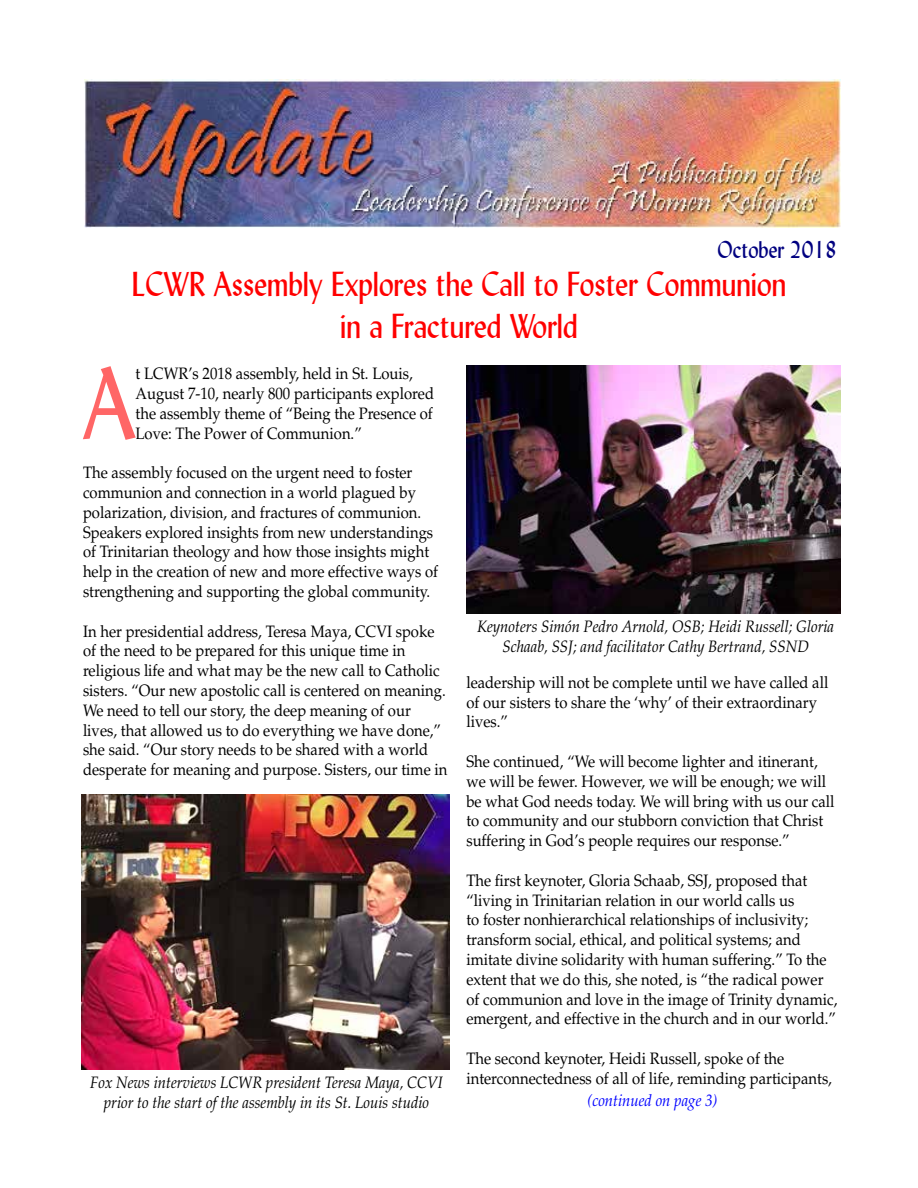
<style>
.page{position:relative;width:918px;height:1188px;background:#fff}
.page>*{position:absolute;margin:0;border:0;box-sizing:border-box;transform-origin:0 0}
.t1{font:100.35px "Lydian BT";color:#f66;scale:.9 1}
.t2{font:34.5px/41.4px "Lydian BT";color:#f00;text-align:center;scale:.9 1}
.t3{font:24px "Lydian BT";color:#000080;scale:.9 1}
.t4{font:16.5px/19.8px "Palatino LT Std";color:#000;scale:.9 1}
.t5{font:italic 16.5px/19.8px "Palatino LT Std";color:#000;text-align:center;scale:.9 1}
.t6{font:italic 16.5px "Palatino LT Std";color:#00f;scale:.9 1}
</style>
<div class="page">
<img style="left:84px;top:80px;width:756px;height:147px">
<img style="left:81px;top:795px;width:369px;height:274px">
<img style="left:466px;top:365px;width:374px;height:249px">
<h3 class="t3" style="left:718px;top:235px;width:134px">October 2018</h3>
<h2 class="t2" style="left:132px;top:263px;width:729px">LCWR Assembly Explores the Call to Foster Communion in a Fractured World</h2>
<h1 class="t1" style="left:83px;top:342px;width:60px">A</h1>
<p class="t4" style="left:136px;top:364px;width:333px">t LCWR’s 2018 assembly, held in St. Louis, August 7-10, nearly 800 participants explored the assembly theme of “Being the Presence of Love: The Power of Communion.”</p>
<p class="t4" style="left:83px;top:463px;width:396px">The assembly focused on the urgent need to foster communion and connection in a world plagued by polarization, division, and fractures of communion.<br>Speakers explored insights from new understandings of Trinitarian theology and how those insights might help in the creation of new and more effective ways of strengthening and supporting the global community.</p>
<p class="t4" style="left:83px;top:621px;width:406px">In her presidential address, Teresa Maya, CCVI spoke of the need to be prepared for this unique time in religious life and what may be the new call to Catholic sisters. “Our new apostolic call is centered on meaning.<br>We need to tell our story, the deep meaning of our lives, that allowed us to do everything we have done,” she said. “Our story needs to be shared with a world desperate for meaning and purpose. Sisters, our time in</p>
<p class="t5" style="left:90px;top:1073px;width:393px">Fox News interviews LCWR president Teresa Maya, CCVI prior to the start of the assembly in its St. Louis studio</p>
<p class="t5" style="left:477px;top:617px;width:398px">Keynoters Simón Pedro Arnold, OSB; Heidi Russell; Gloria<br>Schaab, SSJ; and facilitator Cathy Bertrand, SSND</p>
<p class="t4" style="left:466px;top:673px;width:404px">leadership will not be complete until we have called all of our sisters to share the ‘why’ of their extraordinary lives.”</p>
<p class="t4" style="left:466px;top:752px;width:411px">She continued, “We will become lighter and itinerant, we will be fewer. However, we will be enough; we will be what God needs today. We will bring with us our call to community and our stubborn conviction that Christ suffering in God’s people requires our response.”</p>
<p class="t4" style="left:466px;top:871px;width:414px">The first keynoter, Gloria Schaab, SSJ, proposed that “living in Trinitarian relation in our world calls us<br>to foster nonhierarchical relationships of inclusivity; transform social, ethical, and political systems; and imitate divine solidarity with human suffering.” To the extent that we do this, she noted, is “the radical power of communion and love in the image of Trinity dynamic, emergent, and effective in the church and in our world.”</p>
<p class="t4" style="left:466px;top:1049px;width:408px">The second keynoter, Heidi Russell, spoke of the interconnectedness of all of life, reminding participants,</p>
<p class="t6" style="left:587px;top:1091px;width:146px">(continued on page 3)</p>
</div>
